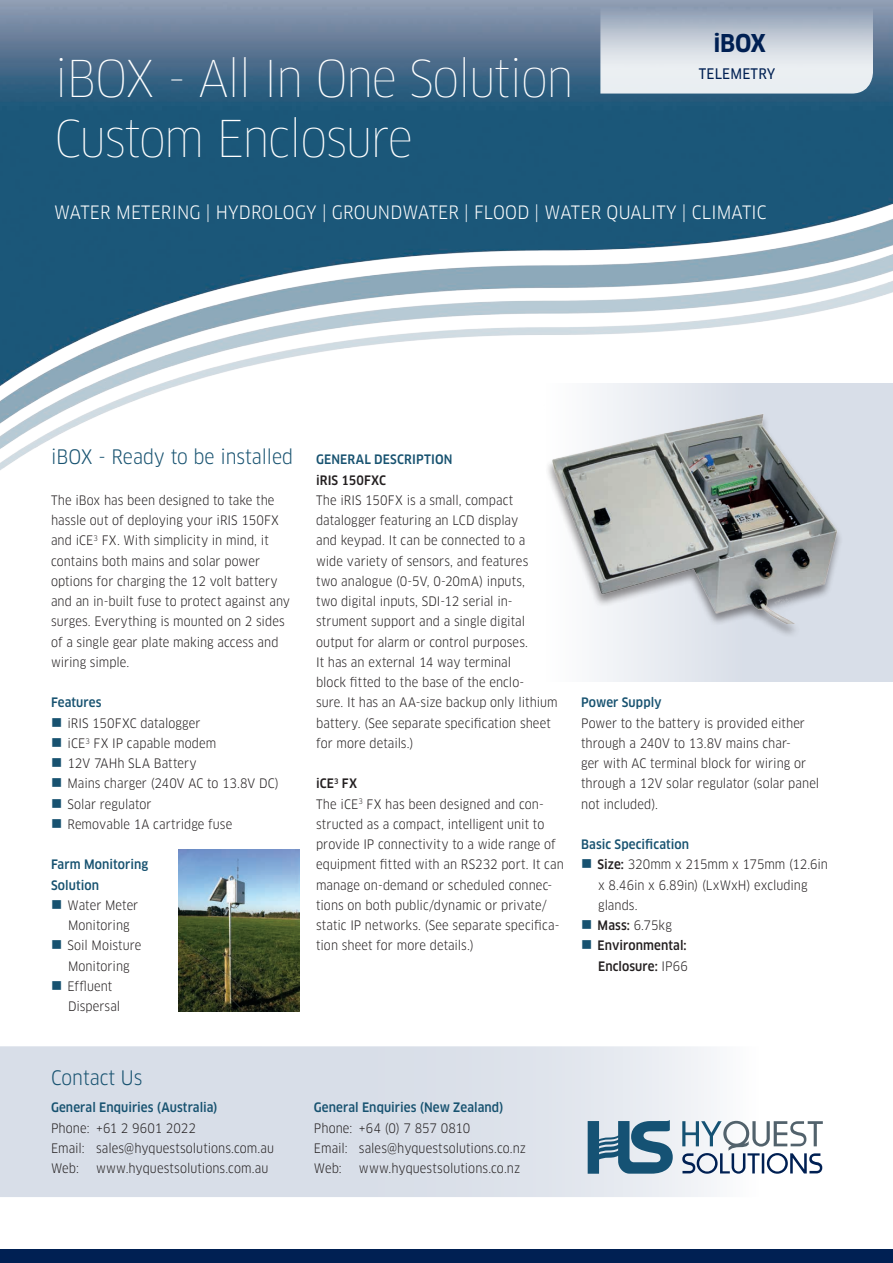
<style>
.page{position:relative;width:893px;height:1263px;background:#fff}
.page>*{position:absolute;margin:0;border:0;box-sizing:border-box;transform-origin:0 0}
.t1{font:100 condensed 49.5px/59.2px "Clan OT";letter-spacing:-.03em;color:#fff}
.t2{font:700 condensed 24px "Clan OT";color:#002053}
.t3{font:condensed 19.5px "Clan OT";color:#175270}
.t4{font:condensed 18px "Clan OT";letter-spacing:.01em;color:#fff}
.t5{font:14.25px "Clan OT Narrow News";letter-spacing:.015em;color:#002053}
.t6{font:condensed 12.75px/20.2px "Clan OT";letter-spacing:.005em;color:#231f20}
.t7{font:500 condensed 12.75px/20.2px "Clan OT";letter-spacing:.005em;color:#175270}
.t8{font:500 condensed 12.75px "Clan OT";letter-spacing:.005em;color:#231f20}
.s1{font-weight:500}
.s2{font-weight:500;color:#175270}
</style>
<div class="page">
<div style="left:0;top:1249px;width:893px;height:14px;background:#002053"></div>
<img style="left:0;top:0;width:893px;height:470px">
<svg style="left:600px;top:0;width:273px;height:94px;background:#c6ced9"></svg>
<div style="left:544px;top:383px;width:349px;height:299px;background:linear-gradient(to right,#f8f9fa,#ced6e2)"></div>
<div style="left:545px;top:414px;width:299px;height:224px;background:#231f20;opacity:.5"></div>
<img style="left:543px;top:404px;width:304px;height:220px">
<svg style="left:0;top:1046px;width:738px;height:151px;background:#dce1ea"></svg>
<svg style="left:588px;top:1120px;width:85px;height:54px;background:#678ea5"></svg>
<svg style="left:682px;top:1121px;width:141px;height:53px"></svg>
<img style="left:178px;top:849px;width:121px;height:162px">
<h1 class="t1" style="left:54px;top:49px;width:521px">iBOX - All In One Solution<br>Custom Enclosure</h1>
<h2 class="t2" style="left:713px;top:29px;width:54px">iBOX</h2>
<p class="t5" style="left:699px;top:65px;width:78px">TELEMETRY</p>
<h3 class="t4" style="left:54px;top:202px;width:714px">WATER METERING | HYDROLOGY | GROUNDWATER | FLOOD | WATER QUALITY | CLIMATIC</h3>
<h3 class="t3" style="left:51px;top:446px;width:244px">iBOX - Ready to be installed</h3>
<p class="t6" style="left:51px;top:490px;width:241px">The iBox has been designed to take the hassle out of deploying your iRIS 150FX and iCE<sup>3</sup> FX. With simplicity in mind, it contains both mains and solar power options for charging the 12 volt battery and an in-built fuse to protect against any surges. Everything is mounted on 2 sides of a single gear plate making access and wiring simple.</p>
<p class="t7" style="left:51px;top:693px;width:52px">Features</p>
<p class="t6" style="left:68px;top:713px;width:213px">iRIS 150FXC datalogger<br>iCE<sup>3</sup> FX IP capable modem<br>12V 7AHh SLA Battery<br>Mains charger (240V AC to 13.8V DC)<br>Solar regulator<br>Removable 1A cartridge fuse</p>
<p class="t7" style="left:51px;top:855px;width:99px">Farm Monitoring<br>Solution</p>
<p class="t6" style="left:68px;top:895px;width:76px">Water Meter<br>Monitoring<br>Soil Moisture<br>Monitoring<br>Effluent<br>Dispersal</p>
<h3 class="t3" style="left:51px;top:1066px;width:93px">Contact Us</h3>
<p class="t7" style="left:51px;top:1098px;width:168px">General Enquiries (Australia)</p>
<p class="t6" style="left:51px;top:1118px;width:225px">Phone: +61 2 9601 2022<br>Email: sales@hyquestsolutions.com.au<br>Web:</p>
<p class="t6" style="left:96px;top:1158px;width:174px">www.hyquestsolutions.com.au</p>
<p class="t7" style="left:316px;top:450px;width:138px">GENERAL DESCRIPTION</p>
<p class="t8" style="left:316px;top:472px;width:72px">iRIS 150FXC</p>
<p class="t6" style="left:316px;top:490px;width:243px">The iRIS 150FX is a small, compact datalogger featuring an LCD display<br>and keypad. It can be connected to a<br>wide variety of sensors, and features<br>two analogue (0-5V, 0-20mA) inputs,<br>two digital inputs, SDI-12 serial in&shy;strument support and a single digital output for alarm or control purposes.<br>It has an external 14 way terminal<br>block fitted to the base of the enclo-<br>sure. It has an AA-size backup only lithium battery. (See separate specification sheet for more details.)</p>
<p class="t6" style="left:316px;top:773px;width:249px"><span class="s1">iCE</span><sup>3</sup> <span class="s1">FX<br></span>The iCE<sup>3</sup> FX has been designed and con&shy;structed as a compact, intelligent unit to provide IP connectivity to a wide range of equipment fitted with an RS232 port. It can manage on-demand or scheduled connec&shy;tions on both public/dynamic or private/ static IP networks. (See separate specifica&shy;tion sheet for more details.)</p>
<p class="t7" style="left:581px;top:693px;width:82px">Power Supply</p>
<p class="t6" style="left:581px;top:713px;width:240px">Power to the battery is provided either through a 240V to 13.8V mains char-<br>ger with AC terminal block for wiring or through a 12V solar regulator (solar panel not included).</p>
<p class="t6" style="left:598px;top:834px;width:232px;text-indent:-17px"><span class="s2">Basic Specification<br></span><span class="s1">Size:</span> 320mm x 215mm x 175mm (12.6in x 8.46in x 6.89in) (LxWxH) excluding glands.<br><span class="s1">Mass:</span> 6.75kg<br><span class="s1">Environmental:<br>Enclosure:</span> IP66</p>
<p class="t7" style="left:314px;top:1098px;width:191px">General Enquiries (New Zealand)</p>
<p class="t6" style="left:314px;top:1118px;width:214px">Phone: +64 (0) 7 857 0810<br>Email: sales@hyquestsolutions.co.nz<br>Web:</p>
<p class="t6" style="left:359px;top:1158px;width:163px">www.hyquestsolutions.co.nz</p>
</div>
